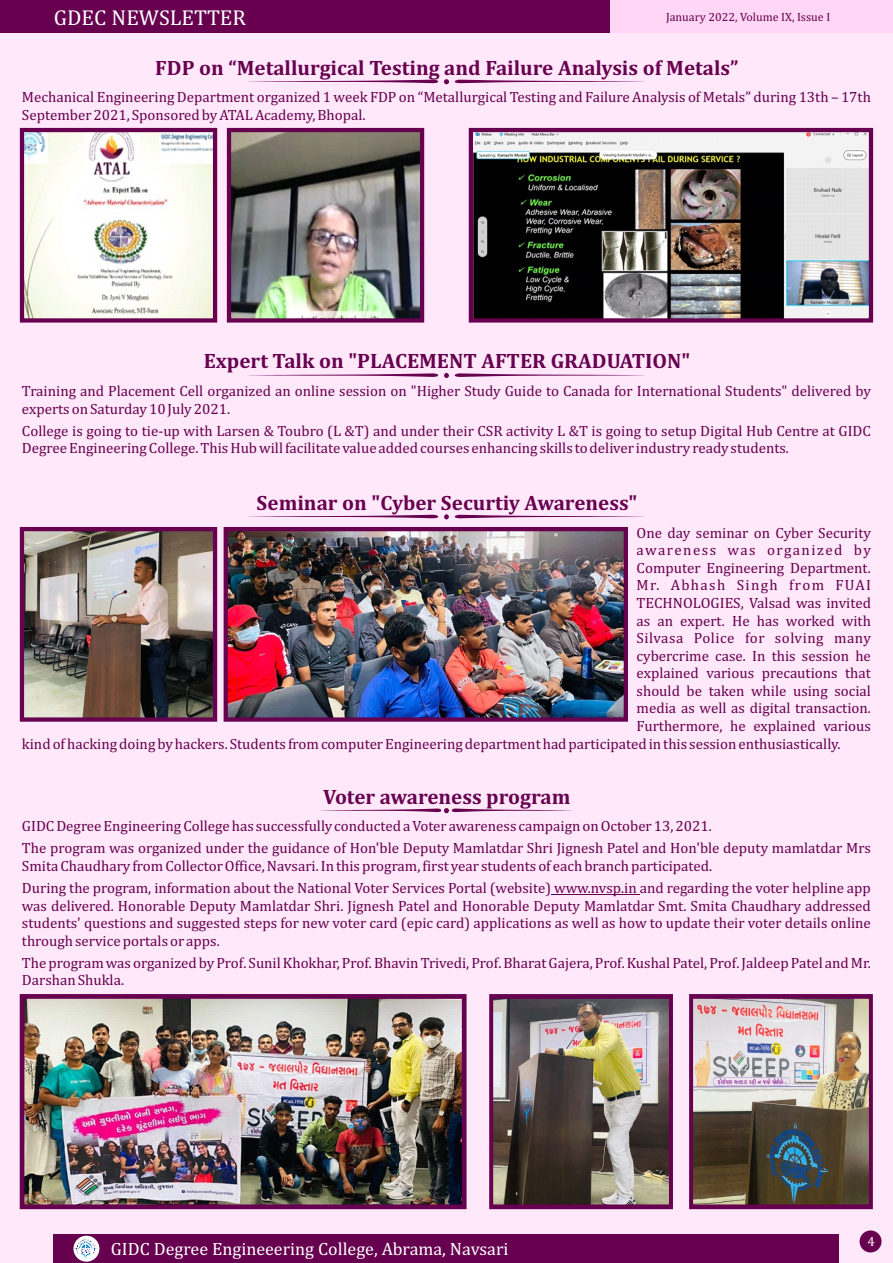
<style>
.page{position:relative;width:893px;height:1263px;background:#ffe8fa}
.page>*{position:absolute;margin:0;border:0;box-sizing:border-box;transform-origin:0 0}
.t1{font:21.75px "Cambria";color:#fff}
.t2{font:700 21px "Cambria";color:#66004f}
.t3{font:18px "Cambria";color:#fff}
.t4{font:15px/17.5px "Cambria";color:#66004f}
.t5{font:15px "Cambria";letter-spacing:.035em;color:#66004f}
.t6{font:15px "Cambria";letter-spacing:.1em;color:#66004f}
.t7{font:15px "Cambria";letter-spacing:.09em;color:#66004f}
.t8{font:13.5px "Cambria";color:#fff}
.t9{font:12px "Cambria";color:#66004f}
</style>
<div class="page">
<div style="left:0;top:0;width:611px;height:33px;background:#66004f"></div>
<div style="left:611px;top:0;width:282px;height:33px;background:#ffd6f5"></div>
<div style="left:53px;top:1234px;width:786px;height:29px;background:#66004f"></div>
<div style="left:860px;top:1230px;width:21px;height:22px;background:#66004f;border-radius:50%"></div>
<svg style="left:73px;top:1236px;width:26px;height:26px"></svg>
<img style="left:75px;top:1237px;width:23px;height:23px">
<svg style="left:249px;top:79px;width:189px;height:4px"></svg>
<svg style="left:444px;top:79px;width:200px;height:5px"></svg>
<img style="left:25px;top:133px;width:187px;height:185px">
<div style="left:20px;top:128px;width:197px;height:195px;border:4px solid #66004f"></div>
<img style="left:232px;top:133px;width:187px;height:185px">
<div style="left:227px;top:128px;width:197px;height:195px;border:4px solid #66004f"></div>
<img style="left:474px;top:133px;width:394px;height:185px">
<div style="left:469px;top:128px;width:404px;height:195px;border:4px solid #66004f"></div>
<svg style="left:249px;top:373px;width:189px;height:4px"></svg>
<svg style="left:444px;top:373px;width:200px;height:5px"></svg>
<svg style="left:249px;top:514px;width:189px;height:4px"></svg>
<svg style="left:444px;top:514px;width:200px;height:5px"></svg>
<img style="left:25px;top:532px;width:187px;height:185px">
<div style="left:20px;top:527px;width:197px;height:195px;border:4px solid #66004f"></div>
<img style="left:229px;top:532px;width:394px;height:185px">
<div style="left:224px;top:527px;width:404px;height:195px;border:4px solid #66004f"></div>
<hr style="left:554px;top:894px;width:86px;height:1px;background:#66004f">
<svg style="left:321px;top:808px;width:251px;height:5px"></svg>
<img style="left:494px;top:999px;width:174px;height:205px">
<div style="left:489px;top:994px;width:184px;height:215px;border:4px solid #66004f"></div>
<img style="left:26px;top:1000px;width:435px;height:203px">
<div style="left:20px;top:994px;width:447px;height:215px;border:5px solid #66004f"></div>
<img style="left:694px;top:999px;width:174px;height:205px">
<div style="left:689px;top:994px;width:184px;height:215px;border:4px solid #66004f"></div>
<h1 class="t1" style="left:54px;top:8px;width:194px">GDEC NEWSLETTER</h1>
<p class="t9" style="left:666px;top:11px;width:166px">January 2022, Volume IX, Issue I</p>
<h2 class="t2" style="left:155px;top:58px;width:585px">FDP on “Metallurgical Testing and Failure Analysis of Metals”</h2>
<p class="t4" style="left:22px;top:90px;width:850px">Mechanical Engineering Department organized 1 week FDP on “Metallurgical Testing and Failure Analysis of Metals” during 13th – 17th<br>September 2021, Sponsored by ATAL Academy, Bhopal.</p>
<h2 class="t2" style="left:204px;top:352px;width:488px">Expert Talk on "PLACEMENT AFTER GRADUATION"</h2>
<p class="t4" style="left:22px;top:383px;width:850px">Training and Placement Cell organized an online session on "Higher Study Guide to Canada for International Students" delivered by experts on Saturday 10 July 2021.</p>
<p class="t4" style="left:22px;top:423px;width:850px">College is going to tie-up with Larsen &amp; Toubro (L &amp;T) and under their CSR activity L &amp;T is going to setup Digital Hub Centre at GIDC<br>Degree Engineering College. This Hub will facilitate value added courses enhancing skills to deliver industry ready students.</p>
<h2 class="t2" style="left:257px;top:493px;width:382px">Seminar on "Cyber Securtiy Awareness"</h2>
<p class="t4" style="left:637px;top:525px;width:236px">One day seminar on Cyber Security</p>
<p class="t6" style="left:637px;top:543px;width:236px">awareness was organized by</p>
<p class="t4" style="left:637px;top:560px;width:236px">Computer Engineering Department.</p>
<p class="t7" style="left:637px;top:579px;width:236px">Mr. Abhash Singh from FUAI</p>
<p class="t4" style="left:637px;top:595px;width:236px">TECHNOLOGIES, Valsad was invited</p>
<p class="t4" style="left:637px;top:612px;width:236px">as an expert. He has worked with</p>
<p class="t5" style="left:637px;top:631px;width:236px">Silvasa Police for solving many</p>
<p class="t4" style="left:637px;top:648px;width:236px">cybercrime case. In this session he</p>
<p class="t4" style="left:637px;top:665px;width:236px">explained various precautions that</p>
<p class="t4" style="left:637px;top:683px;width:236px">should be taken while using social</p>
<p class="t4" style="left:637px;top:700px;width:236px">media as well as digital transaction.</p>
<p class="t4" style="left:637px;top:718px;width:236px">Furthermore, he explained various</p>
<p class="t4" style="left:22px;top:736px;width:820px">kind of hacking doing by hackers. Students from computer Engineering department had participated in this session enthusiastically.</p>
<h2 class="t2" style="left:323px;top:787px;width:249px">Voter awareness program</h2>
<p class="t4" style="left:22px;top:816px;width:850px;line-height:22px">GIDC Degree Engineering College has successfully conducted a Voter awareness campaign on October 13, 2021.<br>The program was organized under the guidance of Hon'ble Deputy Mamlatdar Shri Jignesh Patel and Hon'ble deputy mamlatdar Mrs</p>
<p class="t4" style="left:22px;top:856px;width:850px;line-height:22px">Smita Chaudhary from Collector Office, Navsari. In this program, first year students of each branch participated.<br>During the program, information about the National Voter Services Portal (website) www.nvsp.in and regarding the voter helpline app</p>
<p class="t4" style="left:22px;top:897px;width:850px;text-align:justify">was delivered. Honorable Deputy Mamlatdar Shri. Jignesh Patel and Honorable Deputy Mamlatdar Smt. Smita Chaudhary addressed students' questions and suggested steps for new voter card (epic card) applications as well as how to update their voter details online through service portals or apps.</p>
<p class="t4" style="left:22px;top:955px;width:850px">The program was organized by Prof. Sunil Khokhar, Prof. Bhavin Trivedi, Prof. Bharat Gajera, Prof. Kushal Patel, Prof. Jaldeep Patel and Mr.<br>Darshan Shukla.</p>
<p class="t3" style="left:111px;top:1241px;width:399px">GIDC Degree Engineeering College, Abrama, Navsari</p>
<p class="t8" style="left:867px;top:1235px;width:9px">4</p>
</div>
